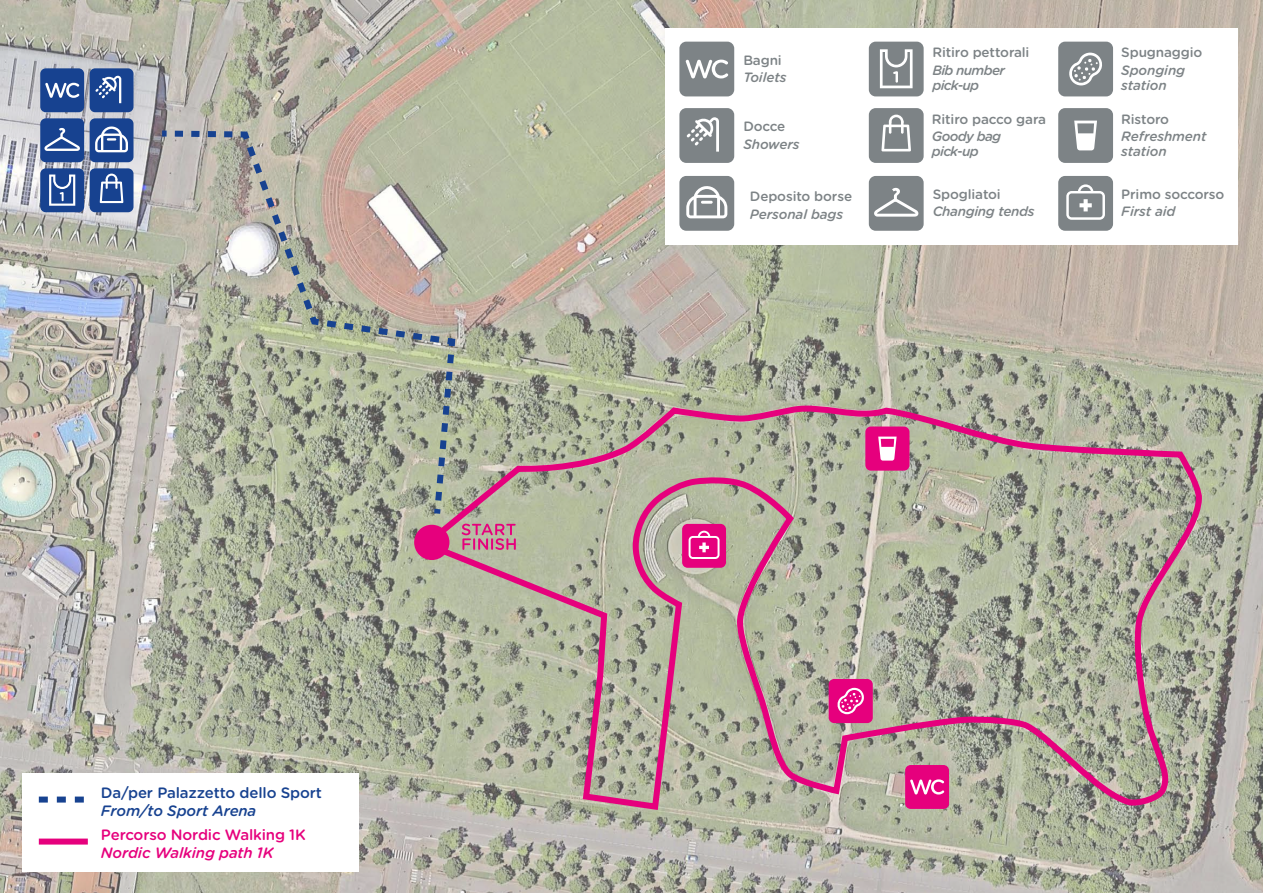
<style>
.page{position:relative;width:1263px;height:893px;background:#fff}
.page>*{position:absolute;margin:0;border:0;box-sizing:border-box;transform-origin:0 0}
.t1{font:500 15px "Gotham Rounded";letter-spacing:-.01em;color:#174290}
.t2{font:500 15px "Gotham Rounded";letter-spacing:-.01em;color:#e6007d}
.t3{font:italic 500 15px "Gotham Rounded";letter-spacing:-.01em;color:#e6007d}
.t4{font:italic 500 15px "Gotham Rounded";letter-spacing:-.01em;color:#174290}
.t5{font:500 13.5px "Gotham Rounded";letter-spacing:-.01em;color:#7d8386}
.t6{font:italic 500 13.5px/15px "Gotham Rounded";letter-spacing:-.01em;color:#7d8386}
.t7{font:italic 500 13.5px/15px "Gotham Rounded";letter-spacing:-.05em;color:#7d8386}
</style>
<div class="page">
<img style="left:0;top:0;width:1263px;height:893px">
<div style="left:665px;top:28px;width:572px;height:216px;background:#fff"></div>
<div style="left:679px;top:176px;width:55px;height:55px;background:#7d8386;border-radius:7px"></div>
<svg style="left:686px;top:186px;width:41px;height:32px"></svg>
<div style="left:869px;top:176px;width:55px;height:55px;background:#7d8386;border-radius:7px"></div>
<svg style="left:874px;top:188px;width:44px;height:29px"></svg>
<div style="left:679px;top:42px;width:55px;height:54px;background:#7d8386;border-radius:7px"></div>
<svg style="left:686px;top:60px;width:42px;height:18px"></svg>
<div style="left:679px;top:108px;width:55px;height:55px;background:#7d8386;border-radius:7px"></div>
<svg style="left:687px;top:117px;width:32px;height:35px"></svg>
<div style="left:1058px;top:108px;width:55px;height:55px;background:#7d8386;border-radius:7px"></div>
<svg style="left:1074px;top:121px;width:23px;height:29px"></svg>
<div style="left:1058px;top:42px;width:55px;height:54px;background:#7d8386;border-radius:7px"></div>
<svg style="left:1069px;top:53px;width:33px;height:32px"></svg>
<div style="left:1058px;top:176px;width:55px;height:55px;background:#7d8386;border-radius:7px"></div>
<svg style="left:1066px;top:184px;width:39px;height:36px"></svg>
<div style="left:869px;top:42px;width:55px;height:54px;background:#7d8386;border-radius:7px"></div>
<svg style="left:880px;top:49px;width:32px;height:39px"></svg>
<div style="left:869px;top:108px;width:55px;height:55px;background:#7d8386;border-radius:7px"></div>
<svg style="left:881px;top:115px;width:30px;height:36px"></svg>
<div style="left:23px;top:773px;width:336px;height:99px;background:#fff"></div>
<svg style="left:39px;top:797px;width:45px;height:6px"></svg>
<div style="left:39px;top:839px;width:49px;height:6px;background:#e6007d"></div>
<div style="left:414px;top:525px;width:35px;height:35px;background:#e6007d;border-radius:50%"></div>
<svg style="left:162px;top:128px;width:297px;height:385px;background:#b1b0a0"></svg>
<svg style="left:423px;top:398px;width:780px;height:465px;background:#b1a49a"></svg>
<div style="left:40px;top:118px;width:44px;height:44px;background:#174290;border-radius:5px"></div>
<svg style="left:44px;top:128px;width:36px;height:23px"></svg>
<div style="left:90px;top:118px;width:43px;height:44px;background:#174290;border-radius:5px"></div>
<svg style="left:95px;top:126px;width:33px;height:26px"></svg>
<div style="left:40px;top:168px;width:44px;height:44px;background:#174290;border-radius:5px"></div>
<svg style="left:49px;top:175px;width:26px;height:31px"></svg>
<div style="left:90px;top:68px;width:43px;height:44px;background:#174290;border-radius:5px"></div>
<svg style="left:95px;top:75px;width:26px;height:28px"></svg>
<div style="left:90px;top:168px;width:43px;height:44px;background:#174290;border-radius:5px"></div>
<svg style="left:100px;top:174px;width:23px;height:29px"></svg>
<div style="left:40px;top:68px;width:44px;height:44px;background:#174290;border-radius:5px"></div>
<svg style="left:45px;top:83px;width:34px;height:15px"></svg>
<p class="t1" style="left:101px;top:782px;width:223px">Da/per Palazzetto dello Sport</p>
<p class="t4" style="left:101px;top:800px;width:157px">From/to Sport Arena</p>
<p class="t2" style="left:101px;top:824px;width:206px">Percorso Nordic Walking 1K</p>
<p class="t3" style="left:101px;top:842px;width:174px">Nordic Walking path 1K</p>
<p class="t5" style="left:743px;top:50px;width:40px">Bagni</p>
<p class="t6" style="left:743px;top:69px;width:45px">Toilets</p>
<p class="t5" style="left:743px;top:117px;width:44px">Docce</p>
<p class="t6" style="left:743px;top:136px;width:58px">Showers</p>
<p class="t5" style="left:750px;top:187px;width:104px">Deposito borse</p>
<p class="t6" style="left:750px;top:206px;width:95px">Personal bags</p>
<p class="t5" style="left:932px;top:43px;width:99px">Ritiro pettorali</p>
<p class="t7" style="left:932px;top:62px;width:74px">Bib number pick-up</p>
<p class="t5" style="left:932px;top:109px;width:116px">Ritiro pacco gara</p>
<p class="t7" style="left:932px;top:128px;width:71px">Goody bag pick-up</p>
<p class="t5" style="left:933px;top:184px;width:70px">Spogliatoi</p>
<p class="t6" style="left:933px;top:204px;width:103px">Changing tends</p>
<p class="t5" style="left:1121px;top:43px;width:83px">Spugnaggio</p>
<p class="t6" style="left:1121px;top:62px;width:65px">Sponging station</p>
<p class="t5" style="left:1121px;top:109px;width:49px">Ristoro</p>
<p class="t6" style="left:1121px;top:128px;width:87px">Refreshment station</p>
<p class="t5" style="left:1121px;top:184px;width:105px">Primo soccorso</p>
<p class="t6" style="left:1121px;top:204px;width:56px">First aid</p>
</div>
